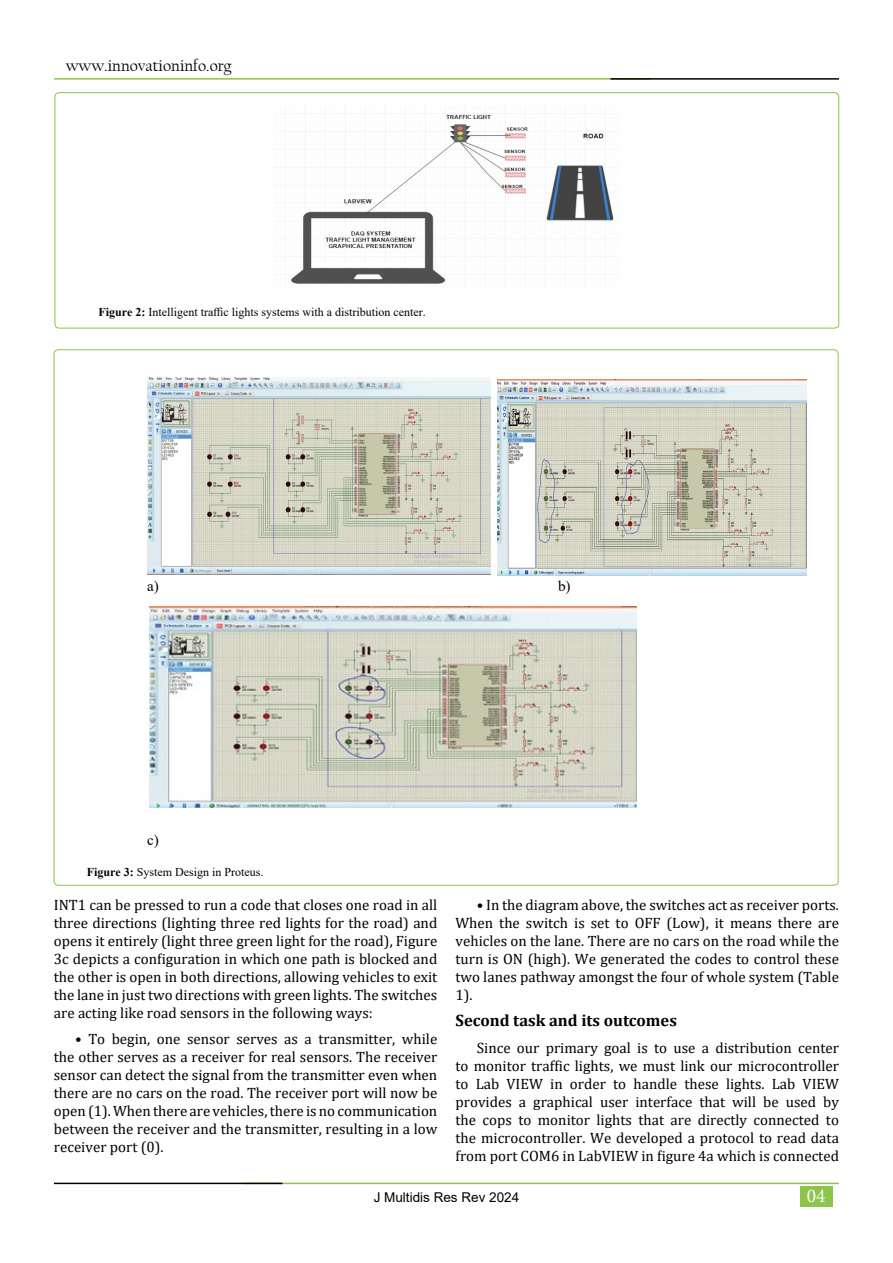
<style>
.page{position:relative;width:893px;height:1263px;background:#fff}
.page>*{position:absolute;margin:0;border:0;box-sizing:border-box;transform-origin:0 0}
.t1{font:19.5px "Minion Pro";color:#fff}
.t2{font:700 16.5px "Cambria";color:#000}
.t3{font:16.5px "Californian FB";color:#000}
.t4{font:15px/18px "Cambria";color:#000;text-align:justify}
.t5{font:15px "Times New Roman";color:#010101}
.t6{font:13.5px "Arial";color:#000}
.t7{font:12px "Times New Roman";color:#000}
.s1{font-weight:700}
</style>
<div class="page">
<div style="left:800px;top:1186px;width:32px;height:20px;background:#8dc449"></div>
<hr style="left:54px;top:78px;width:597px;height:2px;background:#8dc449">
<hr style="left:610px;top:78px;width:229px;height:2px;background:#000101">
<hr style="left:242px;top:1183px;width:597px;height:1px;background:#8dc449">
<hr style="left:54px;top:1183px;width:228px;height:1px;background:#000101">
<img style="left:285px;top:113px;width:329px;height:171px">
<div style="left:55px;top:92px;width:784px;height:236px;border:1px solid #8dc449;border-radius:4px"></div>
<img style="left:147px;top:378px;width:344px;height:197px">
<img style="left:497px;top:380px;width:309px;height:196px">
<img style="left:149px;top:607px;width:488px;height:201px">
<p class="t3" style="left:66px;top:57px;width:167px">www.innovationinfo.org</p>
<p class="t7" style="left:98px;top:303px;width:329px"><span class="s1">Figure 2:</span> Intelligent traffic lights systems with a distribution center.</p>
<p class="t5" style="left:147px;top:575px;width:13px">a)</p>
<p class="t5" style="left:558px;top:575px;width:14px">b)</p>
<p class="t5" style="left:147px;top:829px;width:13px">c)</p>
<p class="t7" style="left:87px;top:863px;width:178px"><span class="s1">Figure 3:</span> System Design in Proteus.</p>
<p class="t4" style="left:54px;top:896px;width:385px">INT1 can be pressed to run a code that closes one road in all three directions (lighting three red lights for the road) and opens it entirely (light three green light for the road), Figure 3c depicts a configuration in which one path is blocked and the other is open in both directions, allowing vehicles to exit the lane in just two directions with green lights. The switches are acting like road sensors in the following ways:</p>
<p class="t4" style="left:54px;top:1030px;width:385px;text-indent:21px">• To begin, one sensor serves as a transmitter, while the other serves as a receiver for real sensors. The receiver sensor can detect the signal from the transmitter even when there are no cars on the road. The receiver port will now be open (1). When there are vehicles, there is no communication between the receiver and the transmitter, resulting in a low receiver port (0).</p>
<p class="t4" style="left:455px;top:896px;width:385px;text-indent:21px">• In the diagram above, the switches act as receiver ports.<br>When the switch is set to OFF (Low), it means there are vehicles on the lane. There are no cars on the road while the turn is ON (high). We generated the codes to control these two lanes pathway amongst the four of whole system (Table 1).</p>
<p class="t2" style="left:455px;top:1009px;width:223px">Second task and its outcomes</p>
<p class="t4" style="left:455px;top:1039px;width:385px;text-indent:21px">Since our primary goal is to use a distribution center to monitor traffic lights, we must link our microcontroller to Lab VIEW in order to handle these lights. Lab VIEW provides a graphical user interface that will be used by the cops to monitor lights that are directly connected to the microcontroller. We developed a protocol to read data from port COM6 in LabVIEW in figure 4a which is connected</p>
<p class="t6" style="left:374px;top:1188px;width:147px">J Multidis Res Rev 2024</p>
<h1 class="t1" style="left:807px;top:1183px;width:20px">04</h1>
</div>
